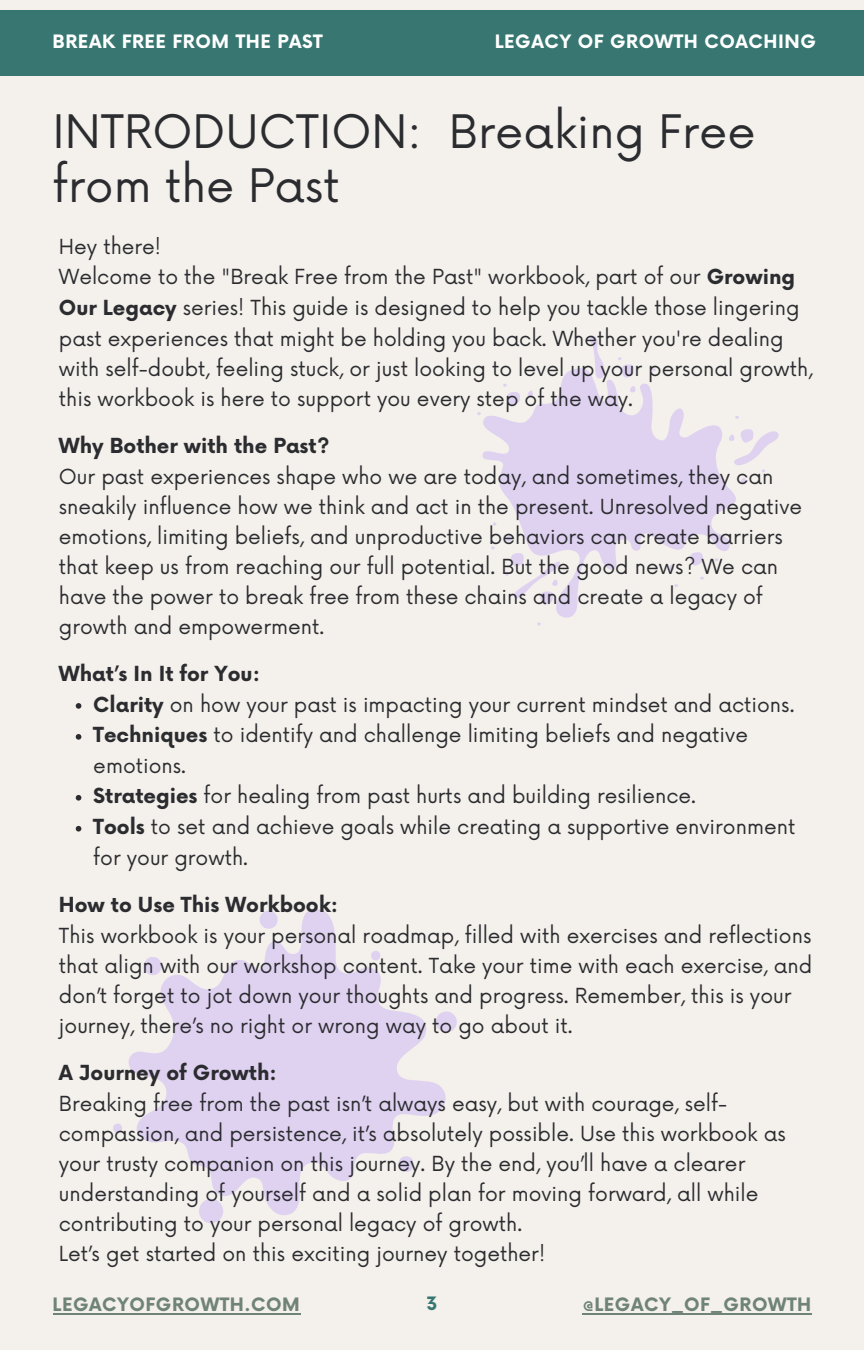
<style>
.page{position:relative;width:864px;height:1350px;background:#f4f0eb}
.page>*{position:absolute;margin:0;border:0;box-sizing:border-box;transform-origin:0 0}
.t1{font:45px/54px "Now";color:#2b2c30}
.t2{font:20.25px/30.2px "Now";color:#2b2c30}
.t3{font:700 20.25px "Now";color:#2b2c30}
.t4{font:700 18px "Now";letter-spacing:.03em;color:#fff}
.t5{font:700 18px "Now";letter-spacing:.03em;color:#6f8377}
.t6{font:700 18px "Now";color:#377671}
.s1{font-weight:700}
</style>
<div class="page">
<div style="left:0;top:10px;width:864px;height:66px;background:#377671"></div>
<svg style="left:128px;top:909px;width:318px;height:306px;fill:#dfd1f0"></svg>
<svg style="left:260px;top:911px;width:18px;height:18px"></svg>
<svg style="left:436px;top:1011px;width:21px;height:22px"></svg>
<svg style="left:199px;top:1199px;width:24px;height:24px"></svg>
<svg style="left:141px;top:957px;width:23px;height:18px"></svg>
<svg style="left:113px;top:1124px;width:9px;height:9px"></svg>
<svg style="left:370px;top:951px;width:12px;height:9px"></svg>
<svg style="left:396px;top:1156px;width:20px;height:16px"></svg>
<svg style="left:537px;top:622px;width:4px;height:4px"></svg>
<svg style="left:482px;top:364px;width:254px;height:254px;fill:#dfd1f0"></svg>
<svg style="left:505px;top:553px;width:55px;height:53px"></svg>
<svg style="left:590px;top:335px;width:14px;height:46px"></svg>
<svg style="left:729px;top:429px;width:50px;height:56px"></svg>
<svg style="left:76px;top:703px;width:5px;height:6px"></svg>
<svg style="left:76px;top:734px;width:5px;height:6px"></svg>
<svg style="left:76px;top:795px;width:5px;height:6px"></svg>
<svg style="left:76px;top:826px;width:5px;height:6px"></svg>
<hr style="left:53px;top:1313px;width:247px;height:1px;background:#6f8377">
<hr style="left:583px;top:1313px;width:229px;height:1px;background:#6f8377">
<p class="t4" style="left:53px;top:31px;width:272px">BREAK FREE FROM THE PAST</p>
<p class="t4" style="left:495px;top:31px;width:323px">LEGACY OF GROWTH COACHING</p>
<h3 class="t1" style="left:53px;top:107px;width:705px">INTRODUCTION: Breaking Free from the Past</h3>
<p class="t2" style="left:59px;top:233px;width:755px">Hey there!<br>Welcome to the "Break Free from the Past" workbook, part of our <span class="s1">Growing Our Legacy</span> series! This guide is designed to help you tackle those lingering past experiences that might be holding you back. Whether you're dealing with self-doubt, feeling stuck, or just looking to level up your personal growth, this workbook is here to support you every step of the way.</p>
<h3 class="t2" style="left:59px;top:431px;width:745px"><span class="s1">Why Bother with the Past?<br></span>Our past experiences shape who we are today, and sometimes, they can sneakily influence how we think and act in the present. Unresolved negative emotions, limiting beliefs, and unproductive behaviors can create barriers that keep us from reaching our full potential. But the good news? We can have the power to break free from these chains and create a legacy of growth and empowerment.</h3>
<h3 class="t3" style="left:59px;top:662px;width:203px">What’s In It for You:</h3>
<h2 class="t2" style="left:93px;top:690px;width:703px"><span class="s1">Clarity</span> on how your past is impacting your current mindset and actions.</h2>
<p class="t2" style="left:93px;top:721px;width:656px;line-height:30.8px"><span class="s1">Techniques</span> to identify and challenge limiting beliefs and negative emotions.</p>
<p class="t2" style="left:93px;top:782px;width:604px"><span class="s1">Strategies</span> for healing from past hurts and building resilience.</p>
<p class="t2" style="left:93px;top:813px;width:704px;line-height:30.8px"><span class="s1">Tools</span> to set and achieve goals while creating a supportive environment for your growth.</p>
<p class="t2" style="left:59px;top:891px;width:755px"><span class="s1">How to Use This Workbook:<br></span>This workbook is your personal roadmap, filled with exercises and reflections that align with our workshop content. Take your time with each exercise, and don’t forget to jot down your thoughts and progress. Remember, this is your journey, there’s no right or wrong way to go about it.</p>
<h3 class="t2" style="left:59px;top:1059px;width:728px"><span class="s1">A Journey of Growth:<br></span>Breaking free from the past isn’t always easy, but with courage, self&shy;compassion, and persistence, it’s absolutely possible. Use this workbook as your trusty companion on this journey. By the end, you’ll have a clearer understanding of yourself and a solid plan for moving forward, all while contributing to your personal legacy of growth.<br>Let’s get started on this exciting journey together!</h3>
<p class="t5" style="left:53px;top:1295px;width:249px">LEGACYOFGROWTH.COM</p>
<p class="t6" style="left:426px;top:1294px;width:13px">3</p>
<p class="t5" style="left:583px;top:1295px;width:230px">@LEGACY_OF_GROWTH</p>
</div>
